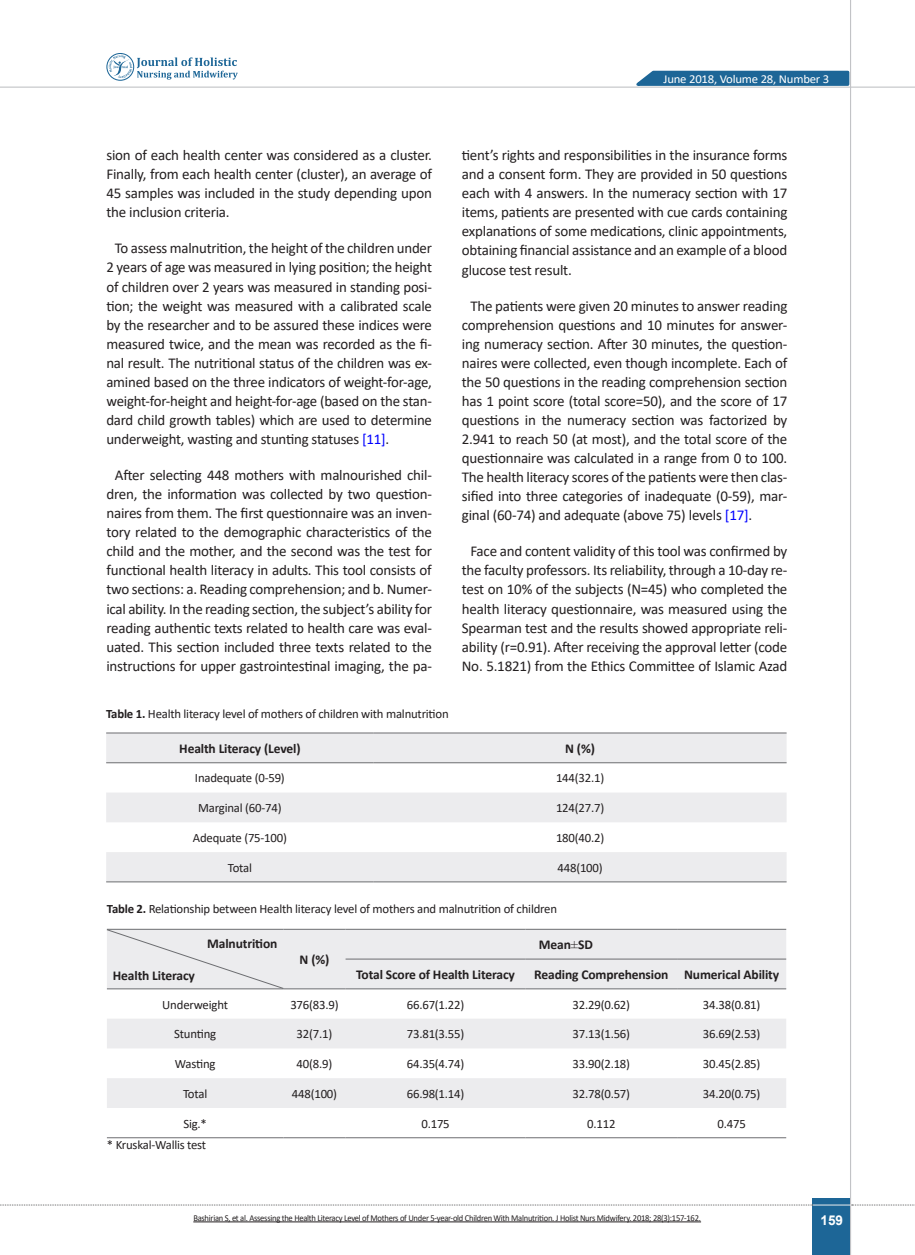
<style>
.page{position:relative;width:915px;height:1255px;background:#fff}
.page>*{position:absolute;margin:0;border:0;box-sizing:border-box;transform-origin:0 0}
.matn-en{font:15px/19px "Calibri";letter-spacing:-.015em;color:#231f20;text-align:justify}
.chart{font:700 13.5px "Calibri";letter-spacing:-.01em;color:#231f20}
.t1{font:700 13.5px "Arial";color:#fff}
.chart-2{font:12.75px "Calibri";letter-spacing:-.015em;color:#231f20}
.zirnevis{font:12.75px "Calibri";letter-spacing:-.015em;color:#231f20}
.t2{font:12.15px "Calibri";letter-spacing:-.015em;color:#fff;scale:1.05 1}
.chart-3{font:9px "Calibri";letter-spacing:-.03em;color:#231f20;scale:.95 1}
.s1{color:#00f}
.s2{font-weight:700}
.s3{font-family:"Times New Roman";font-weight:400}
</style>
<div class="page">
<div style="left:812px;top:1198px;width:38px;height:56px;background:#1d6697"></div>
<hr style="left:849px;top:0;width:1px;height:1254px;background:#c2c3c6">
<hr style="left:0;top:87px;width:914px;height:1px;background:#c2c3c6">
<hr style="left:812px;top:1204px;width:38px;height:1px;background:#ececee">
<svg style="left:0;top:1204px;width:812px;height:1px"></svg>
<svg style="left:851px;top:1204px;width:64px;height:1px"></svg>
<svg style="left:629px;top:69px;width:221px;height:18px;background:#4c85ab"></svg>
<svg style="left:106px;top:53px;width:132px;height:28px"></svg>
<hr style="left:193px;top:1221px;width:507px;height:1px;background:#231f20">
<svg style="left:106px;top:733px;width:680px;height:148px;fill:#ececee"></svg>
<hr style="left:106px;top:732px;width:267px;height:1px;background:#6c6d70">
<hr style="left:373px;top:732px;width:413px;height:1px;background:#6c6d70">
<hr style="left:106px;top:762px;width:267px;height:1px;background:#6c6d70">
<hr style="left:373px;top:762px;width:413px;height:1px;background:#6c6d70">
<hr style="left:106px;top:881px;width:267px;height:1px;background:#6c6d70">
<hr style="left:373px;top:881px;width:413px;height:1px;background:#6c6d70">
<svg style="left:107px;top:929px;width:679px;height:178px;fill:#ececee"></svg>
<hr style="left:107px;top:928px;width:176px;height:1px;background:#6c6d70">
<hr style="left:283px;top:928px;width:62px;height:1px;background:#6c6d70">
<hr style="left:345px;top:928px;width:180px;height:1px;background:#6c6d70">
<hr style="left:525px;top:928px;width:151px;height:1px;background:#6c6d70">
<hr style="left:676px;top:928px;width:110px;height:1px;background:#6c6d70">
<hr style="left:345px;top:958px;width:180px;height:1px;background:#6c6d70">
<hr style="left:525px;top:958px;width:151px;height:1px;background:#6c6d70">
<hr style="left:676px;top:958px;width:110px;height:1px;background:#6c6d70">
<hr style="left:107px;top:988px;width:176px;height:1px;background:#6c6d70">
<hr style="left:283px;top:988px;width:62px;height:1px;background:#6c6d70">
<hr style="left:345px;top:988px;width:180px;height:1px;background:#6c6d70">
<hr style="left:525px;top:988px;width:151px;height:1px;background:#6c6d70">
<hr style="left:676px;top:988px;width:110px;height:1px;background:#6c6d70">
<hr style="left:107px;top:1137px;width:176px;height:1px;background:#6c6d70">
<hr style="left:283px;top:1137px;width:62px;height:1px;background:#6c6d70">
<hr style="left:345px;top:1137px;width:180px;height:1px;background:#6c6d70">
<hr style="left:525px;top:1137px;width:151px;height:1px;background:#6c6d70">
<hr style="left:676px;top:1137px;width:110px;height:1px;background:#6c6d70">
<div style="left:107px;top:929px;width:176px;height:59px;background:#ececee"></div>
<p class="matn-en" style="left:106px;top:145px;width:327px">sion of each health center was considered as a cluster.<br>Finally, from each health center (cluster), an average of 45 samples was included in the study depending upon the inclusion criteria.</p>
<p class="matn-en" style="left:106px;top:238px;width:327px;text-indent:9px">To assess malnutrition, the height of the children under 2 years of age was measured in lying position; the height of children over 2 years was measured in standing posi&shy;tion; the weight was measured with a calibrated scale by the researcher and to be assured these indices were measured twice, and the mean was recorded as the fi&shy;nal result. The nutritional status of the children was ex&shy;amined based on the three indicators of weight-for-age, weight-for-height and height-for-age (based on the stan&shy;dard child growth tables) which are used to determine underweight, wasting and stunting statuses <span class="s1">[11]</span>.</p>
<p class="matn-en" style="left:106px;top:465px;width:327px;text-align:center">After selecting 448 mothers with malnourished chil&shy;dren, the information was collected by two question&shy;naires from them. The first questionnaire was an inven&shy;tory related to the demographic characteristics of the child and the mother, and the second was the test for functional health literacy in adults. This tool consists of two sections: a. Reading comprehension; and b. Numer&shy;ical ability. In the reading section, the subject’s ability for reading authentic texts related to health care was eval&shy;uated. This section included three texts related to the instructions for upper gastrointestinal imaging, the pa-</p>
<p class="t2" style="left:663px;top:70px;width:159px">June 2018, Volume 28, Number 3</p>
<p class="matn-en" style="left:461px;top:145px;width:327px">tient’s rights and responsibilities in the insurance forms and a consent form. They are provided in 50 questions each with 4 answers. In the numeracy section with 17 items, patients are presented with cue cards containing explanations of some medications, clinic appointments, obtaining financial assistance and an example of a blood glucose test result.</p>
<p class="matn-en" style="left:461px;top:296px;width:327px;text-indent:9px">The patients were given 20 minutes to answer reading comprehension questions and 10 minutes for answer&shy;ing numeracy section. After 30 minutes, the question&shy;naires were collected, even though incomplete. Each of the 50 questions in the reading comprehension section has 1 point score (total score=50), and the score of 17 questions in the numeracy section was factorized by 2.941 to reach 50 (at most), and the total score of the questionnaire was calculated in a range from 0 to 100.<br>The health literacy scores of the patients were then clas&shy;sified into three categories of inadequate (0-59), mar&shy;ginal (60-74) and adequate (above 75) levels <span class="s1">[17]</span>.</p>
<p class="matn-en" style="left:461px;top:541px;width:327px;text-align:center">Face and content validity of this tool was confirmed by the faculty professors. Its reliability, through a 10-day re&shy;test on 10% of the subjects (N=45) who completed the health literacy questionnaire, was measured using the Spearman test and the results showed appropriate reli&shy;ability (r=0.91). After receiving the approval letter (code No. 5.1821) from the Ethics Committee of Islamic Azad</p>
<p class="zirnevis" style="left:106px;top:705px;width:344px"><span class="s2">Table 1.</span> Health literacy level of mothers of children with malnutrition</p>
<p class="chart" style="left:179px;top:739px;width:123px">Health Literacy (Level)</p>
<p class="chart" style="left:565px;top:739px;width:31px">N (%)</p>
<p class="chart-2" style="left:195px;top:769px;width:91px">Inadequate (0-59)</p>
<p class="chart-2" style="left:556px;top:769px;width:50px">144(32.1)</p>
<p class="chart-2" style="left:198px;top:799px;width:85px">Marginal (60-74)</p>
<p class="chart-2" style="left:556px;top:799px;width:50px">124(27.7)</p>
<p class="chart-2" style="left:193px;top:828px;width:96px">Adequate (75-100)</p>
<p class="chart-2" style="left:556px;top:828px;width:50px">180(40.2)</p>
<p class="chart-2" style="left:228px;top:858px;width:26px">Total</p>
<p class="chart-2" style="left:557px;top:858px;width:47px">448(100)</p>
<p class="zirnevis" style="left:107px;top:900px;width:451px"><span class="s2">Table 2.</span> Relationship between Health literacy level of mothers and malnutrition of children</p>
<p class="chart" style="left:207px;top:933px;width:72px">Malnutrition</p>
<p class="chart" style="left:113px;top:966px;width:83px">Health Literacy</p>
<p class="chart" style="left:538px;top:935px;width:55px">Mean<span class="s3">±</span>SD</p>
<p class="chart" style="left:299px;top:950px;width:31px">N (%)</p>
<p class="chart" style="left:356px;top:964px;width:160px">Total Score of Health Literacy</p>
<p class="chart" style="left:534px;top:964px;width:136px">Reading Comprehension</p>
<p class="chart" style="left:684px;top:964px;width:96px">Numerical Ability</p>
<p class="chart-2" style="left:162px;top:995px;width:67px">Underweight</p>
<p class="chart-2" style="left:290px;top:995px;width:50px">376(83.9)</p>
<p class="chart-2" style="left:406px;top:995px;width:59px">66.67(1.22)</p>
<p class="chart-2" style="left:572px;top:995px;width:59px">32.29(0.62)</p>
<p class="chart-2" style="left:702px;top:995px;width:59px">34.38(0.81)</p>
<p class="chart-2" style="left:174px;top:1025px;width:44px">Stunting</p>
<p class="chart-2" style="left:296px;top:1025px;width:37px">32(7.1)</p>
<p class="chart-2" style="left:406px;top:1025px;width:59px">73.81(3.55)</p>
<p class="chart-2" style="left:572px;top:1025px;width:59px">37.13(1.56)</p>
<p class="chart-2" style="left:702px;top:1025px;width:59px">36.69(2.53)</p>
<p class="chart-2" style="left:175px;top:1054px;width:42px">Wasting</p>
<p class="chart-2" style="left:296px;top:1054px;width:37px">40(8.9)</p>
<p class="chart-2" style="left:406px;top:1054px;width:59px">64.35(4.74)</p>
<p class="chart-2" style="left:572px;top:1054px;width:59px">33.90(2.18)</p>
<p class="chart-2" style="left:702px;top:1054px;width:59px">30.45(2.85)</p>
<p class="chart-2" style="left:183px;top:1084px;width:26px">Total</p>
<p class="chart-2" style="left:292px;top:1084px;width:47px">448(100)</p>
<p class="chart-2" style="left:406px;top:1084px;width:59px">66.98(1.14)</p>
<p class="chart-2" style="left:572px;top:1084px;width:59px">32.78(0.57)</p>
<p class="chart-2" style="left:702px;top:1084px;width:59px">34.20(0.75)</p>
<p class="chart-2" style="left:183px;top:1114px;width:25px">Sig.*</p>
<p class="chart-2" style="left:421px;top:1114px;width:30px">0.175</p>
<p class="chart-2" style="left:587px;top:1114px;width:30px">0.112</p>
<p class="chart-2" style="left:717px;top:1114px;width:30px">0.475</p>
<p class="zirnevis" style="left:107px;top:1135px;width:101px">* Kruskal-Wallis test</p>
<p class="chart-3" style="left:193px;top:1211px;width:535px">Bashirian S, et al. Assessing the Health Literacy Level of Mothers of Under 5-year-old Children With Malnutrition. J Holist Nurs Midwifery. 2018; 28(3):157-162.</p>
<p class="t1" style="left:820px;top:1210px;width:24px">159</p>
</div>
